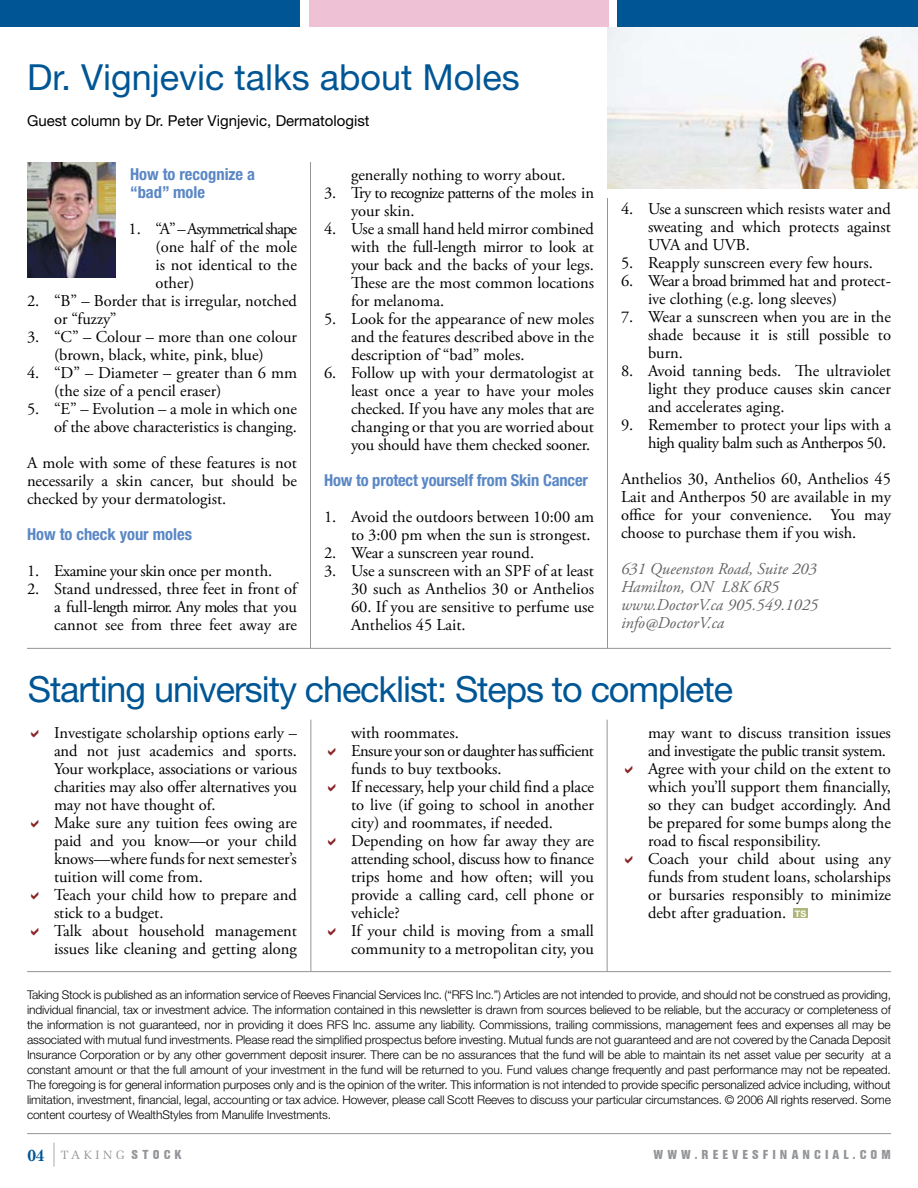
<style>
.page{position:relative;width:918px;height:1188px;background:#fff}
.page>*{position:absolute;margin:0;border:0;box-sizing:border-box;transform-origin:0 0}
.t1{font:36px "Helvetica Neue LT Std";letter-spacing:-.03em;color:#005695}
.t2{font:36px "Helvetica Neue LT Std";color:#005695}
.t3{font:16.5px/18px "Adobe Garamond Pro";color:#000}
.t4{font:italic 16.5px/18px "Adobe Garamond Pro";color:#636466}
.t5{font:700 condensed 16.5px/18px "Helvetica Neue LT Std";color:#5a87c5}
.t6{font:16.5px "Adobe Garamond Pro";letter-spacing:-.06em;color:#000}
.t7{font:15px "Helvetica Neue LT Std";color:#000}
.t8{font:13.5px "Nimbus San T Blac Cond";letter-spacing:.3em;color:#939598}
.t9{font:300 12px/15px "Helvetica Neue LT Std";letter-spacing:-.01em;color:#000;text-align:justify}
.t10{font:12px "Zapf Elliptical 711 BT";letter-spacing:.3em;color:#939598}
.s1{font-family:"Helvetica Neue LT Std";font-weight:700;font-size:9px;color:#fff}
.s2{font-family:"Century Schoolbook";font-weight:700;font-size:16.5px;color:#005695}
.s3{font-size:24px}
.s4{font-family:"Nimbus San T Blac Cond";font-size:13.5px}
</style>
<div class="page">
<div style="left:0;top:0;width:300px;height:27px;background:#005695"></div>
<div style="left:309px;top:0;width:300px;height:27px;background:#eec1d5"></div>
<div style="left:618px;top:0;width:300px;height:27px;background:#005695"></div>
<hr style="left:607px;top:198px;width:1px;height:450px;background:#939598">
<hr style="left:27px;top:971px;width:864px;height:1px;background:#939598">
<hr style="left:27px;top:1133px;width:864px;height:1px;background:#939598">
<hr style="left:310px;top:162px;width:1px;height:486px;background:#939598">
<img style="left:608px;top:27px;width:310px;height:162px">
<div style="left:793px;top:909px;width:15px;height:9px;background:#b0b579"></div>
<img style="left:27px;top:162px;width:89px;height:115px">
<hr style="left:27px;top:648px;width:864px;height:1px;background:#939598">
<hr style="left:607px;top:720px;width:1px;height:252px;background:#939598">
<hr style="left:310px;top:720px;width:1px;height:252px;background:#939598">
<h1 class="t2" style="left:27px;top:56px;width:494px">Dr. Vignjevic talks about Moles</h1>
<p class="t7" style="left:27px;top:112px;width:344px">Guest column by Dr. Peter Vignjevic, Dermatologist</p>
<p class="t5" style="left:130px;top:165px;width:127px">How to recognize a “bad” mole</p>
<p class="t6" style="left:156px;top:219px;width:143px">“A” – Asymmetrical shape</p>
<p class="t3" style="left:156px;top:238px;width:143px">(one half of the mole</p>
<p class="t3" style="left:156px;top:256px;width:143px">is not identical to the</p>
<p class="t3" style="left:156px;top:274px;width:40px">other)</p>
<p class="t3" style="left:54px;top:292px;width:245px">“B” – Border that is irregular, notched</p>
<p class="t3" style="left:54px;top:310px;width:64px">or “fuzzy”</p>
<p class="t3" style="left:54px;top:328px;width:245px">“C” – Colour – more than one colour</p>
<p class="t3" style="left:54px;top:346px;width:211px">(brown, black, white, pink, blue)</p>
<p class="t3" style="left:54px;top:364px;width:245px">“D” – Diameter – greater than 6 mm</p>
<p class="t3" style="left:54px;top:382px;width:169px">(the size of a pencil eraser)</p>
<p class="t3" style="left:54px;top:400px;width:245px">“E” – Evolution – a mole in which one</p>
<p class="t3" style="left:54px;top:418px;width:244px">of the above characteristics is changing.</p>
<p class="t3" style="left:27px;top:454px;width:272px;text-align:justify">A mole with some of these features is not necessarily a skin cancer, but should be checked by your dermatologist.</p>
<p class="t5" style="left:27px;top:525px;width:167px">How to check your moles</p>
<p class="t3" style="left:54px;top:562px;width:245px">Examine your skin once per month.<br>Stand undressed, three feet in front of a full-length mirror. Any moles that you cannot see from three feet away are</p>
<p class="t3" style="left:129px;top:220px;width:14px">1.</p>
<p class="t3" style="left:27px;top:283px;width:14px;line-height:36px;text-align:justify">2.<br>3.<br>4.<br>5.</p>
<p class="t3" style="left:27px;top:562px;width:14px">1.<br>2.</p>
<p class="t3" style="left:351px;top:167px;width:245px">generally nothing to worry about.<br>Try to recognize patterns of the moles in your skin.<br>Use a small hand held mirror combined with the full-length mirror to look at your back and the backs of your legs.<br>These are the most common locations for melanoma.<br>Look for the appearance of new moles and the features described above in the description of “bad” moles.<br>Follow up with your dermatologist at least once a year to have your moles checked. If you have any moles that are changing or that you are worried about you should have them checked sooner.</p>
<p class="t5" style="left:324px;top:471px;width:265px">How to protect yourself from Skin Cancer</p>
<p class="t3" style="left:351px;top:509px;width:245px">Avoid the outdoors between 10:00 am to 3:00 pm when the sun is strongest.<br>Wear a sunscreen year round.<br>Use a sunscreen with an SPF of at least 30 such as Anthelios 30 or Anthelios</p>
<p class="t3" style="left:351px;top:599px;width:244px">60. If you are sensitive to perfume use<br>Anthelios 45 Lait.</p>
<p class="t3" style="left:324px;top:176px;width:14px;line-height:36px">3.<br>4.</p>
<p class="t3" style="left:324px;top:311px;width:14px">5.</p>
<p class="t3" style="left:324px;top:365px;width:14px">6.</p>
<p class="t3" style="left:324px;top:500px;width:14px;line-height:36px">1.<br>2.</p>
<p class="t3" style="left:324px;top:563px;width:14px">3.</p>
<p class="t3" style="left:648px;top:201px;width:245px">Use a sunscreen which resists water and sweating and which protects against<br>UVA and UVB.<br>Reapply sunscreen every few hours.<br>Wear a broad brimmed hat and protect&shy;ive clothing (e.g. long sleeves)<br>Wear a sunscreen when you are in the shade because it is still possible to burn.<br>Avoid tanning beds. The ultraviolet light they produce causes skin cancer and accelerates aging.<br>Remember to protect your lips with a high quality balm such as Antherpos 50.</p>
<p class="t3" style="left:621px;top:471px;width:272px;text-align:justify">Anthelios 30, Anthelios 60, Anthelios 45<br>Lait and Antherpos 50 are available in my office for your convenience. You may choose to purchase them if you wish.</p>
<p class="t4" style="left:621px;top:561px;width:199px">631 Queenston Road, Suite 203<br>Hamilton, ON L8K 6R5 www.DoctorV.ca 905.549.1025 info@DoctorV.ca</p>
<p class="t3" style="left:621px;top:201px;width:14px">4.</p>
<p class="t3" style="left:621px;top:255px;width:14px">5.<br>6.</p>
<p class="t3" style="left:621px;top:309px;width:14px">7.</p>
<p class="t3" style="left:621px;top:363px;width:14px">8.</p>
<p class="t3" style="left:621px;top:417px;width:14px">9.</p>
<h1 class="t1" style="left:28px;top:668px;width:707px">Starting university checklist: Steps to complete</h1>
<p class="t3" style="left:54px;top:724px;width:245px">Investigate scholarship options early – and not just academics and sports.<br>Your workplace, associations or various charities may also offer alternatives you may not have thought of.<br>Make sure any tuition fees owing are paid and you know—or your child knows—where funds for next semester’s tuition will come from.<br>Teach your child how to prepare and stick to a budget.<br>Talk about household management issues like cleaning and getting along</p>
<p class="t3" style="left:351px;top:724px;width:245px">with roommates.<br>Ensure your son or daughter has sufficient funds to buy textbooks.<br>If necessary, help your child find a place to live (if going to school in another city) and roommates, if needed.<br>Depending on how far away they are attending school, discuss how to finance trips home and how often; will you provide a calling card, cell phone or vehicle?<br>If your child is moving from a small community to a metropolitan city, you</p>
<p class="t3" style="left:648px;top:724px;width:245px">may want to discuss transition issues and investigate the public transit system.<br>Agree with your child on the extent to which you’ll support them financially, so they can budget accordingly. And be prepared for some bumps along the road to fiscal responsibility.<br>Coach your child about using any funds from student loans, scholarships or bursaries responsibly to minimize debt after graduation. <span class="s1">TS</span></p>
<p class="t9" style="left:27px;top:987px;width:866px">Taking Stock is published as an information service of Reeves Financial Services Inc. (“RFS Inc.”) Articles are not intended to provide, and should not be construed as providing, individual financial, tax or investment advice. The information contained in this newsletter is drawn from sources believed to be reliable, but the accuracy or completeness of the information is not guaranteed, nor in providing it does RFS Inc. assume any liability. Commissions, trailing commissions, management fees and expenses all may be associated with mutual fund investments. Please read the simplified prospectus before investing. Mutual funds are not guaranteed and are not covered by the Canada Deposit Insurance Corporation or by any other government deposit insurer. There can be no assurances that the fund will be able to maintain its net asset value per security at a constant amount or that the full amount of your investment in the fund will be returned to you. Fund values change frequently and past performance may not be repeated.<br>The foregoing is for general information purposes only and is the opinion of the writer. This information is not intended to provide specific personalized advice including, without limitation, investment, financial, legal, accounting or tax advice. However, please call Scott Reeves to discuss your particular circumstances. © 2006 All rights reserved. Some content courtesy of WealthStyles from Manulife Investments.</p>
<p class="t10" style="left:27px;top:1148px;width:156px"><span class="s2">04</span><span class="s3">|</span> Taking <span class="s4">STOCK</span></p>
<p class="t8" style="left:654px;top:1147px;width:239px">WWW.REEVESFINANCIAL.COM</p>
</div>
